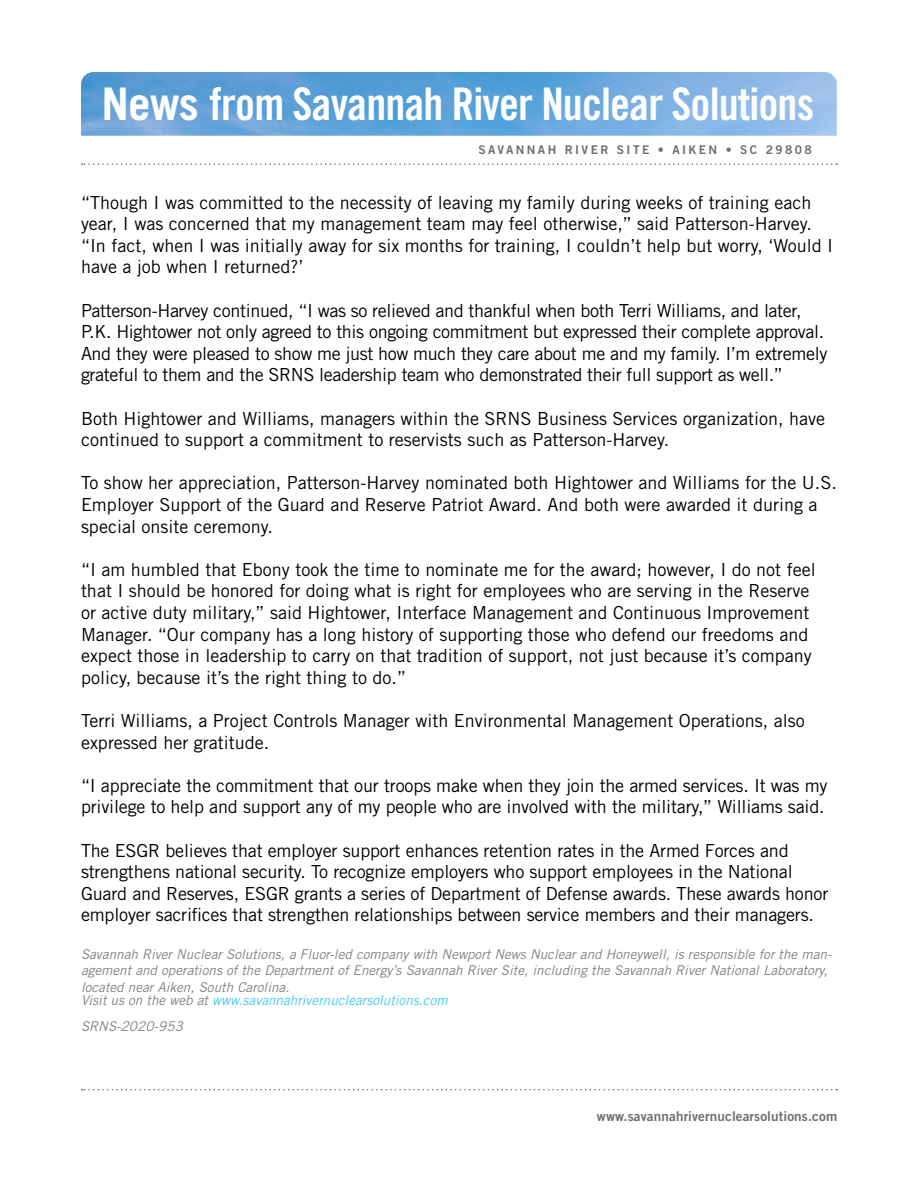
<style>
.page{position:relative;width:918px;height:1188px;background:#fff}
.page>*{position:absolute;margin:0;border:0;box-sizing:border-box;transform-origin:0 0}
.t1{font:45px "Trade Gothic LT Std Bd Cn 20";letter-spacing:-.02em;color:#fff}
.t2{font:18px/21.6px "Trade Gothic LT Std";color:#000}
.t3{font:18px/21.6px "Trade Gothic LT Std";letter-spacing:-.02em;color:#000}
.t4{font:italic 13.5px/16.2px "Trade Gothic LT Std";color:#808285}
.t5{font:italic 13.5px/25.5px "Trade Gothic LT Std";color:#44c8f5}
.t6{font:13.5px "Trade Gothic LT Std Bd 2";letter-spacing:.01em;color:#6d6e71}
.t7{font:12px "Trade Gothic LT Std Bd 2";letter-spacing:.2em;color:#6d6e71}
.s1{font-family:"Trade Gothic LT Std";font-weight:700}
.s2{color:#808285}
</style>
<div class="page">
<img style="left:81px;top:72px;width:756px;height:64px">
<svg style="left:82px;top:163px;width:755px;height:2px"></svg>
<svg style="left:82px;top:1089px;width:755px;height:1px"></svg>
<h1 class="t1" style="left:102px;top:77px;width:714px"><span class="s1">News</span> from Savannah River Nuclear Solutions</h1>
<p class="t7" style="left:478px;top:143px;width:335px">SAVANNAH RIVER SITE • AIKEN • SC 29808</p>
<p class="t2" style="left:81px;top:191px;width:754px">“Though I was committed to the necessity of leaving my family during weeks of training each year, I was concerned that my management team may feel otherwise,” said Patterson-Harvey. “In fact, when I was initially away for six months for training, I couldn’t help but worry, ‘Would I have a job when I returned?’</p>
<p class="t3" style="left:81px;top:299px;width:748px">Patterson-Harvey continued, “I was so relieved and thankful when both Terri Williams, and later, P.K. Hightower not only agreed to this ongoing commitment but expressed their complete approval.<br>And they were pleased to show me just how much they care about me and my family. I’m extremely grateful to them and the SRNS leadership team who demonstrated their full support as well.”</p>
<p class="t2" style="left:81px;top:407px;width:746px">Both Hightower and Williams, managers within the SRNS Business Services organization, have continued to support a commitment to reservists such as Patterson-Harvey.</p>
<p class="t2" style="left:81px;top:472px;width:757px">To show her appreciation, Patterson-Harvey nominated both Hightower and Williams for the U.S.<br>Employer Support of the Guard and Reserve Patriot Award. And both were awarded it during a special onsite ceremony.</p>
<p class="t2" style="left:81px;top:558px;width:736px">“I am humbled that Ebony took the time to nominate me for the award; however, I do not feel that I should be honored for doing what is right for employees who are serving in the Reserve or active duty military,” said Hightower, Interface Management and Continuous Improvement Manager. “Our company has a long history of supporting those who defend our freedoms and expect those in leadership to carry on that tradition of support, not just because it’s company policy, because it’s the right thing to do.”</p>
<p class="t2" style="left:81px;top:710px;width:725px">Terri Williams, a Project Controls Manager with Environmental Management Operations, also expressed her gratitude.</p>
<p class="t2" style="left:81px;top:774px;width:748px">“I appreciate the commitment that our troops make when they join the armed services. It was my privilege to help and support any of my people who are involved with the military,” Williams said.</p>
<p class="t2" style="left:81px;top:839px;width:749px">The ESGR believes that employer support enhances retention rates in the Armed Forces and strengthens national security. To recognize employers who support employees in the National Guard and Reserves, ESGR grants a series of Department of Defense awards. These awards honor employer sacrifices that strengthen relationships between service members and their managers.</p>
<p class="t4" style="left:81px;top:947px;width:752px">Savannah River Nuclear Solutions, a Fluor-led company with Newport News Nuclear and Honeywell, is responsible for the man&shy;agement and operations of the Department of Energy’s Savannah River Site, including the Savannah River National Laboratory, located near Aiken, South Carolina.</p>
<p class="t5" style="left:81px;top:988px;width:368px"><span class="s2">Visit us on the web at</span> www.savannahrivernuclearsolutions.com<br><span class="s2">SRNS-2020-953</span></p>
<p class="t6" style="left:597px;top:1107px;width:242px">www.savannahrivernuclearsolutions.com</p>
</div>
